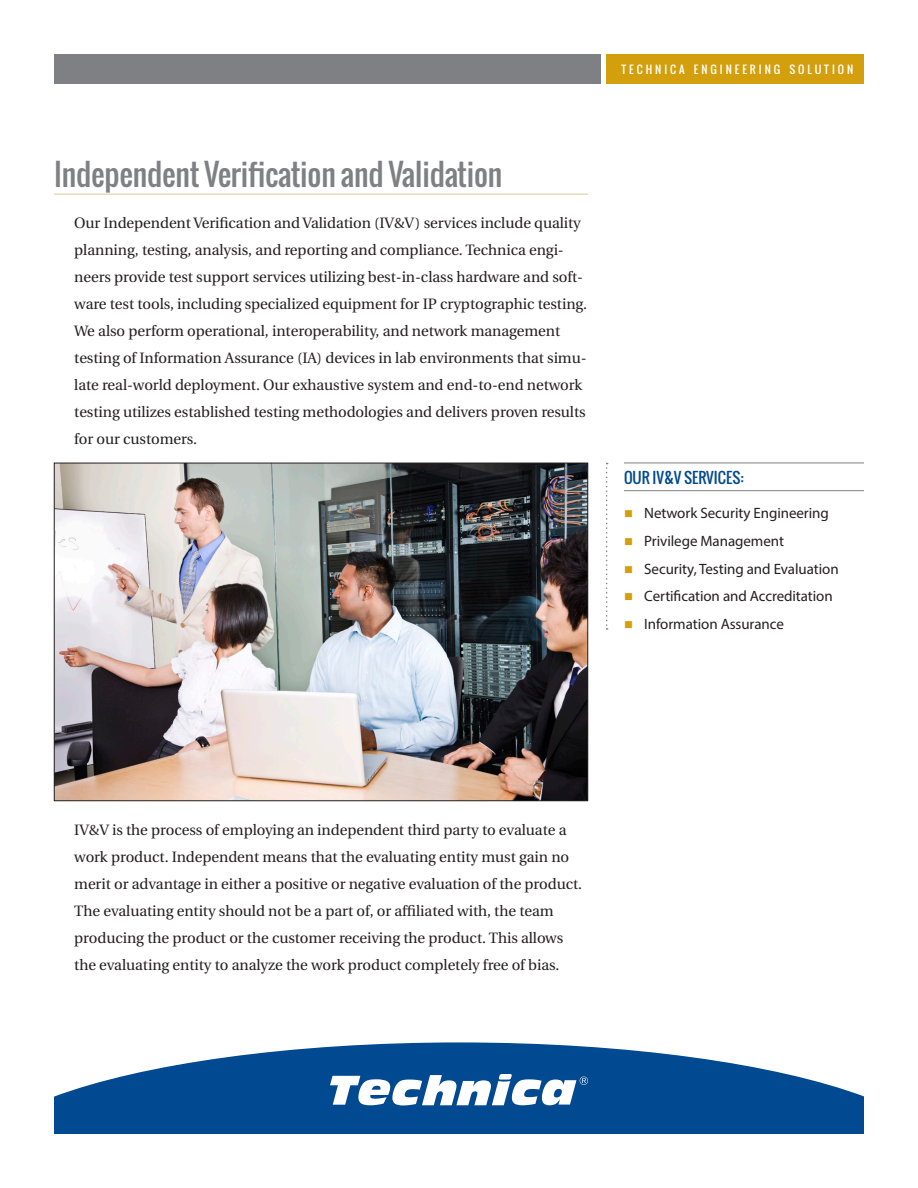
<style>
.page{position:relative;width:918px;height:1188px;background:#fff}
.page>*{position:absolute;margin:0;border:0;box-sizing:border-box;transform-origin:0 0}
.Main_Headline{font:30px "Oswald";letter-spacing:-.005em;color:#7e8083}
.Intro_Text{font:15px/27px "Heuristica";letter-spacing:-.005em;color:#231f20}
.Sidebar_bullets{font:15px "Myriad Pro";letter-spacing:-.005em;color:#231f20}
.Sidebar_Subheads{font:15px "Oswald";color:#014990}
.All_Caps_Letterspace{font:10.8px "Oswald";letter-spacing:.265em;color:#fff}
.s1{color:#d49f0c}
</style>
<div class="page">
<svg style="left:54px;top:1042px;width:810px;height:92px;fill:#014990"></svg>
<svg style="left:330px;top:1074px;width:258px;height:31px"></svg>
<hr style="left:54px;top:194px;width:534px;height:1px;background:#dbc893">
<hr style="left:624px;top:463px;width:240px;height:1px;background:#7e8083">
<hr style="left:624px;top:490px;width:240px;height:1px;background:#7e8083">
<div style="left:606px;top:54px;width:258px;height:29px;background:#d49f0c"></div>
<div style="left:54px;top:54px;width:547px;height:29px;background:#7e8083"></div>
<svg style="left:606px;top:463px;width:2px;height:167px"></svg>
<img style="left:56px;top:465px;width:530px;height:334px">
<p class="Main_Headline" style="left:54px;top:151px;width:450px">Independent Verification and Validation</p>
<p class="Intro_Text" style="left:74px;top:209px;width:515px">Our Independent Verification and Validation (IV&amp;V) services include quality planning, testing, analysis, and reporting and compliance. Technica engi&shy;neers provide test support services utilizing best-in-class hardware and soft&shy;ware test tools, including specialized equipment for IP cryptographic testing.<br>We also perform operational, interoperability, and network management testing of Information Assurance (IA) devices in lab environments that simu&shy;late real-world deployment. Our exhaustive system and end-to-end network testing utilizes established testing methodologies and delivers proven results for our customers.</p>
<p class="All_Caps_Letterspace" style="left:622px;top:61px;width:233px">TECHNICA ENGINEERING SOLUTION</p>
<p class="Sidebar_Subheads" style="left:624px;top:466px;width:121px">OUR IV&amp;V SERVICES:</p>
<p class="Sidebar_bullets" style="left:624px;top:504px;width:206px"><span class="s1">■</span> Network Security Engineering</p>
<p class="Sidebar_bullets" style="left:624px;top:532px;width:161px"><span class="s1">■</span> Privilege Management</p>
<p class="Sidebar_bullets" style="left:624px;top:559px;width:216px"><span class="s1">■</span> Security, Testing and Evaluation</p>
<p class="Sidebar_bullets" style="left:624px;top:587px;width:210px"><span class="s1">■</span> Certification and Accreditation</p>
<p class="Sidebar_bullets" style="left:624px;top:615px;width:161px"><span class="s1">■</span> Information Assurance</p>
<p class="Intro_Text" style="left:74px;top:817px;width:509px">IV&amp;V is the process of employing an independent third party to evaluate a work product. Independent means that the evaluating entity must gain no merit or advantage in either a positive or negative evaluation of the product.<br>The evaluating entity should not be a part of, or affiliated with, the team producing the product or the customer receiving the product. This allows the evaluating entity to analyze the work product completely free of bias.</p>
</div>
